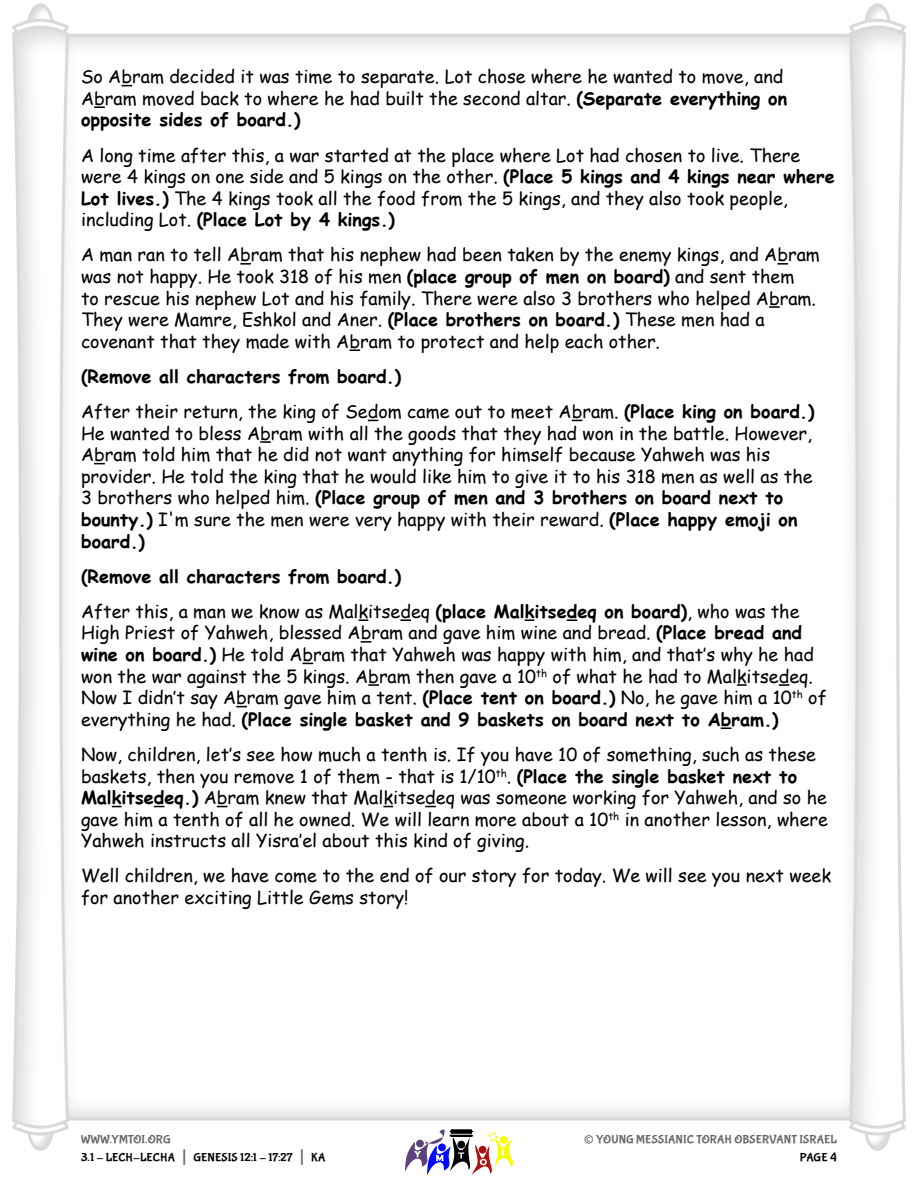
<style>
.page{position:relative;width:918px;height:1188px;background:#fff}
.page>*{position:absolute;margin:0;border:0;box-sizing:border-box;transform-origin:0 0}
.t1{font:27px "Bubblegum Sans";color:#666}
.Body_Text_-_Little_G{font:18px/21.6px "Comic Sans MS";color:#000}
.Body_Text_-_Little_G-2{font:700 18px "Comic Sans MS";color:#000}
.t2{font:12px/18px "Bubblegum Sans";letter-spacing:.01em;color:#000}
.t3{font:12px "Bubblegum Sans";letter-spacing:.01em;color:#666}
.s1{font-weight:700}
.s2{color:#666}
.s3{font-size:21px;color:#666}
</style>
<div class="page">
<svg style="left:405px;top:1129px;width:108px;height:46px"></svg>
<div style="left:24px;top:1102px;width:30px;height:50px;background:#000;opacity:.15"></div>
<div style="left:27px;top:1104px;width:27px;height:47px;border:3px solid #d9d9d9;border-radius:50%"></div>
<svg style="left:17px;top:1114px;width:55px;height:23px"></svg>
<div style="left:27px;top:2px;width:30px;height:51px;background:#000;opacity:.15"></div>
<div style="left:27px;top:3px;width:27px;height:48px;border:3px solid #d9d9d9;border-radius:50%"></div>
<svg style="left:18px;top:17px;width:45px;height:7px"></svg>
<svg style="left:12px;top:24px;width:58px;height:1106px"></svg>
<div style="left:861px;top:1102px;width:30px;height:50px;background:#000;opacity:.15"></div>
<div style="left:864px;top:1104px;width:27px;height:47px;border:3px solid #d9d9d9;border-radius:50%"></div>
<svg style="left:854px;top:1130px;width:47px;height:7px"></svg>
<div style="left:864px;top:2px;width:30px;height:51px;background:#000;opacity:.15"></div>
<div style="left:864px;top:3px;width:27px;height:48px;border:3px solid #d9d9d9;border-radius:50%"></div>
<svg style="left:846px;top:17px;width:54px;height:23px"></svg>
<svg style="left:848px;top:24px;width:58px;height:1106px"></svg>
<svg style="left:94px;top:106px;width:11px;height:2px"></svg>
<svg style="left:240px;top:263px;width:11px;height:2px"></svg>
<svg style="left:777px;top:263px;width:11px;height:2px"></svg>
<svg style="left:769px;top:306px;width:11px;height:2px"></svg>
<svg style="left:349px;top:349px;width:11px;height:2px"></svg>
<svg style="left:260px;top:441px;width:11px;height:2px"></svg>
<svg style="left:359px;top:619px;width:9px;height:2px"></svg>
<svg style="left:400px;top:619px;width:11px;height:2px"></svg>
<svg style="left:525px;top:619px;width:9px;height:2px"></svg>
<svg style="left:567px;top:619px;width:10px;height:2px"></svg>
<svg style="left:361px;top:641px;width:10px;height:2px"></svg>
<svg style="left:368px;top:684px;width:11px;height:2px"></svg>
<svg style="left:737px;top:684px;width:10px;height:2px"></svg>
<svg style="left:779px;top:684px;width:10px;height:2px"></svg>
<svg style="left:721px;top:727px;width:11px;height:2px"></svg>
<p class="Body_Text_-_Little_G" style="left:81px;top:65px;width:708px">So Abram decided it was time to separate. Lot chose where he wanted to move, and<br>Abram moved back to where he had built the second altar. <span class="s1">(Separate everything on opposite sides of board. )</span></p>
<p class="Body_Text_-_Little_G" style="left:81px;top:144px;width:755px">A long time after this, a war started at the place where Lot had chosen to live. There were 4 kings on one side and 5 kings on the other. <span class="s1">(Place 5 kings and 4 kings near where Lot lives. )</span> The 4 kings took all the food from the 5 kings, and they also took people, including Lot. <span class="s1">(Place Lot by 4 kings. )</span></p>
<p class="Body_Text_-_Little_G" style="left:81px;top:244px;width:740px">A man ran to tell Abram that his nephew had been taken by the enemy kings, and Abram was not happy. He took 318 of his men <span class="s1">(place group of men on board)</span> and sent them<br>to rescue his nephew Lot and his family. There were also 3 brothers who helped Abram.<br>They were Mamre, Eshkol and Aner. <span class="s1">(Place brothers on board. )</span> These men had a covenant that they made with Abram to protect and help each other.</p>
<p class="Body_Text_-_Little_G-2" style="left:81px;top:363px;width:322px">(Remove all characters from board. )</p>
<p class="Body_Text_-_Little_G" style="left:81px;top:400px;width:735px">After their return, the king of Sedom came out to meet Abram. <span class="s1">(Place king on board. )<br></span>He wanted to bless Abram with all the goods that they had won in the battle. However, Abram told him that he did not want anything for himself because Yahweh was his provider. He told the king that he would like him to give it to his 318 men as well as the 3 brothers who helped him. <span class="s1">(Place group of men and 3 brothers on board next to bounty. )</span> I'm sure the men were very happy with their reward. <span class="s1">(Place happy emoji on board. )</span></p>
<p class="Body_Text_-_Little_G-2" style="left:81px;top:563px;width:322px">(Remove all characters from board. )</p>
<p class="Body_Text_-_Little_G" style="left:81px;top:600px;width:747px">After this, a man we know as Malkitsedeq <span class="s1">(place Malkitsedeq on board)</span>, who was the High Priest of Yahweh, blessed Abram and gave him wine and bread. <span class="s1">(Place bread and wine on board. )</span> He told Abram that Yahweh was happy with him, and that’s why he had won the war against the 5 kings. Abram then gave a 10<sup>th</sup> of what he had to Malkitsedeq.<br>Now I didn’t say Abram gave him a tent. <span class="s1">(Place tent on board. )</span> No, he gave him a 10<sup>th</sup> of everything he had. <span class="s1">(Place single basket and 9 baskets on board next to Abram. )</span></p>
<p class="Body_Text_-_Little_G" style="left:81px;top:743px;width:749px">Now, children, let’s see how much a tenth is. If you have 10 of something, such as these baskets, then you remove 1 of them - that is 1/10<sup>th</sup>. <span class="s1">(Place the single basket next to Malkitsedeq. )</span> Abram knew that Malkitsedeq was someone working for Yahweh, and so he gave him a tenth of all he owned. We will learn more about a 10<sup>th</sup> in another lesson, where Yahweh instructs all Yisra’el about this kind of giving.</p>
<p class="Body_Text_-_Little_G" style="left:81px;top:865px;width:752px">Well children, we have come to the end of our story for today. We will see you next week for another exciting Little Gems story!</p>
<p class="t2" style="left:81px;top:1131px;width:246px"><span class="s2">WWW.YMTOI.ORG<br></span>3.1 - LECH-LECHA <span class="s3">|</span> GENESIS 12:1 - 17:27 <span class="s3">|</span> KA</p>
<h1 class="t1" style="left:584px;top:1124px;width:12px">©</h1>
<p class="t3" style="left:596px;top:1133px;width:242px">YOUNG MESSIANIC TORAH OBSERVANT ISRAEL</p>
<p class="t2" style="left:800px;top:1149px;width:39px">PAGE 4</p>
</div>
